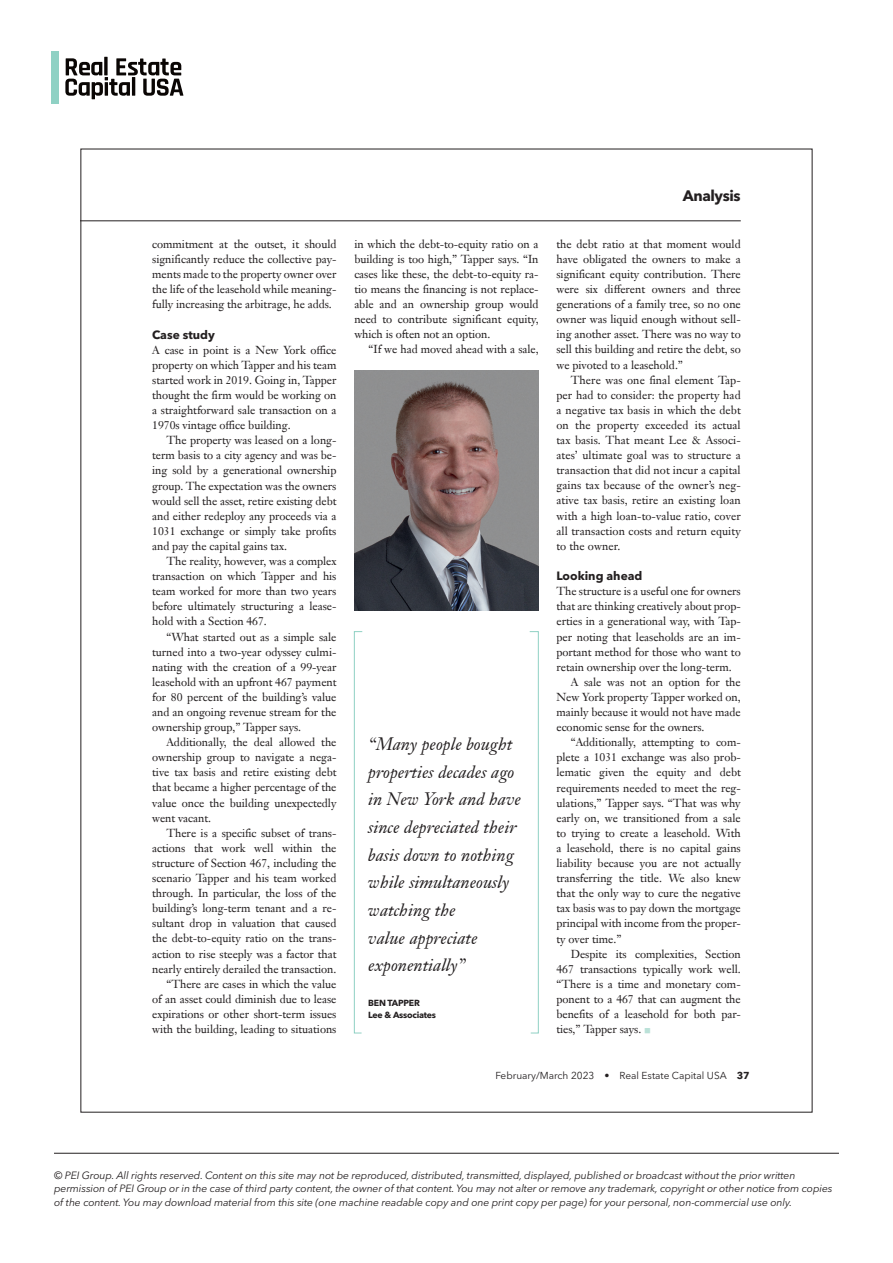
<style>
.page{position:relative;width:893px;height:1263px;background:#fff}
.page>*{position:absolute;margin:0;border:0;box-sizing:border-box;transform-origin:0 0}
.t1{font:italic 17.55px/27.6px "Janson Text LT Pro";color:#231f20}
.t2{font:700 15.15px "Avenir Next LT Pro";letter-spacing:-.025em;color:#231f20}
.t3{font:700 12px "Avenir Next LT Pro";color:#231f20}
.t4{font:11.25px/15.1px "Janson Text LT Pro";letter-spacing:-.005em;color:#231f20;text-align:justify}
.t5{font:italic 10.5px/13.5px "Avenir Next LT Pro";letter-spacing:-.01em;color:#231f20}
.t6{font:10.05px "Avenir Next LT Pro";color:#231f20}
.t7{font:700 8.85px/12.6px "Avenir Next LT Pro";letter-spacing:-.025em;color:#231f20}
.s1{color:#bbe1d8}
.s2{font-weight:700}
</style>
<div class="page">
<hr style="left:54px;top:1153px;width:785px;height:1px;background:#231f20">
<svg style="left:65px;top:58px;width:118px;height:41px"></svg>
<div style="left:51px;top:51px;width:7px;height:52px;background:#8fd1c4"></div>
<hr style="left:81px;top:221px;width:660px;height:1px;background:#231f20">
<img style="left:354px;top:370px;width:185px;height:240px">
<svg style="left:529px;top:631px;width:10px;height:403px"></svg>
<svg style="left:354px;top:631px;width:9px;height:403px"></svg>
<p class="t4" style="left:152px;top:236px;width:186px">commitment at the outset, it should significantly reduce the collective pay&shy;ments made to the property owner over the life of the leasehold while meaning&shy;fully increasing the arbitrage, he adds.</p>
<p class="t3" style="left:152px;top:327px;width:64px">Case study</p>
<p class="t4" style="left:152px;top:342px;width:186px">A case in point is a New York office property on which Tapper and his team started work in 2019. Going in, Tapper thought the firm would be working on a straightforward sale transaction on a 1970s vintage office building.</p>
<p class="t4" style="left:152px;top:433px;width:186px;text-indent:14px">The property was leased on a long&shy;term basis to a city agency and was be&shy;ing sold by a generational ownership group. The expectation was the owners would sell the asset, retire existing debt and either redeploy any proceeds via a 1031 exchange or simply take profits and pay the capital gains tax.</p>
<p class="t4" style="left:152px;top:553px;width:186px;text-indent:14px">The reality, however, was a complex transaction on which Tapper and his team worked for more than two years before ultimately structuring a lease&shy;hold with a Section 467.</p>
<p class="t4" style="left:152px;top:629px;width:186px;text-indent:14px">“What started out as a simple sale turned into a two-year odyssey culmi&shy;nating with the creation of a 99-year leasehold with an upfront 467 payment for 80 percent of the building’s value and an ongoing revenue stream for the ownership group,” Tapper says.</p>
<p class="t4" style="left:152px;top:735px;width:186px;text-indent:14px">Additionally, the deal allowed the ownership group to navigate a nega&shy;tive tax basis and retire existing debt that became a higher percentage of the value once the building unexpectedly went vacant.</p>
<p class="t4" style="left:152px;top:825px;width:186px;text-align:right">There is a specific subset of trans&shy;actions that work well within the structure of Section 467, including the scenario Tapper and his team worked through. In particular, the loss of the building’s long-term tenant and a re&shy;sultant drop in valuation that caused the debt-to-equity ratio on the trans&shy;action to rise steeply was a factor that nearly entirely derailed the transaction. “There are cases in which the value<br>of an asset could diminish due to lease expirations or other short-term issues with the building, leading to situations</p>
<p class="t4" style="left:354px;top:236px;width:186px">in which the debt-to-equity ratio on a building is too high,” Tapper says. “In cases like these, the debt-to-equity ra&shy;tio means the financing is not replace&shy;able and an ownership group would need to contribute significant equity, which is often not an option.</p>
<p class="t4" style="left:369px;top:342px;width:172px">“If we had moved ahead with a sale,</p>
<h1 class="t1" style="left:368px;top:730px;width:154px">“Many people bought properties decades ago in New York and have since depreciated their basis down to nothing while simultaneously watching the<br>value appreciate exponentially”</h1>
<p class="t7" style="left:368px;top:996px;width:69px">BEN TAPPER<br>Lee &amp; Associates</p>
<h2 class="t2" style="left:683px;top:187px;width:59px">Analysis</h2>
<p class="t4" style="left:556px;top:236px;width:186px">the debt ratio at that moment would have obligated the owners to make a significant equity contribution. There were six different owners and three generations of a family tree, so no one owner was liquid enough without sell&shy;ing another asset. There was no way to sell this building and retire the debt, so we pivoted to a leasehold.”</p>
<p class="t4" style="left:556px;top:372px;width:186px;text-indent:14px">There was one final element Tap&shy;per had to consider: the property had a negative tax basis in which the debt on the property exceeded its actual tax basis. That meant Lee &amp; Associ&shy;ates’ ultimate goal was to structure a transaction that did not incur a capital gains tax because of the owner’s neg&shy;ative tax basis, retire an existing loan with a high loan-to-value ratio, cover all transaction costs and return equity to the owner.</p>
<p class="t3" style="left:556px;top:569px;width:87px">Looking ahead</p>
<p class="t4" style="left:556px;top:584px;width:186px">The structure is a useful one for owners</p>
<p class="t4" style="left:556px;top:599px;width:186px">that are thinking creatively about prop-</p>
<p class="t4" style="left:556px;top:614px;width:186px">erties in a generational way, with Tap-</p>
<p class="t4" style="left:556px;top:629px;width:186px">per noting that leaseholds are an im-</p>
<p class="t4" style="left:556px;top:644px;width:186px">portant method for those who want to</p>
<p class="t4" style="left:556px;top:659px;width:177px">retain ownership over the long-term.</p>
<p class="t4" style="left:571px;top:674px;width:172px">A sale was not an option for the</p>
<p class="t4" style="left:556px;top:689px;width:186px">New York property Tapper worked on,</p>
<p class="t4" style="left:556px;top:704px;width:186px">mainly because it would not have made</p>
<p class="t4" style="left:556px;top:720px;width:150px">economic sense for the owners.</p>
<p class="t4" style="left:571px;top:735px;width:172px">“Additionally, attempting to com-</p>
<p class="t4" style="left:556px;top:750px;width:186px">plete a 1031 exchange was also prob-</p>
<p class="t4" style="left:556px;top:765px;width:186px">lematic given the equity and debt</p>
<p class="t4" style="left:556px;top:780px;width:186px">requirements needed to meet the reg-</p>
<p class="t4" style="left:556px;top:795px;width:186px">ulations,” Tapper says. “That was why</p>
<p class="t4" style="left:556px;top:810px;width:186px">early on, we transitioned from a sale</p>
<p class="t4" style="left:556px;top:825px;width:186px">to trying to create a leasehold. With</p>
<p class="t4" style="left:556px;top:840px;width:186px">a leasehold, there is no capital gains</p>
<p class="t4" style="left:556px;top:855px;width:186px">liability because you are not actually</p>
<p class="t4" style="left:556px;top:871px;width:186px">transferring the title. We also knew</p>
<p class="t4" style="left:556px;top:886px;width:186px">that the only way to cure the negative</p>
<p class="t4" style="left:556px;top:901px;width:186px">tax basis was to pay down the mortgage</p>
<p class="t4" style="left:556px;top:916px;width:186px">principal with income from the proper-</p>
<p class="t4" style="left:556px;top:931px;width:66px">ty over time.”</p>
<p class="t4" style="left:571px;top:946px;width:172px">Despite its complexities, Section</p>
<p class="t4" style="left:556px;top:961px;width:186px">467 transactions typically work well.</p>
<p class="t4" style="left:556px;top:976px;width:186px">“There is a time and monetary com-</p>
<p class="t4" style="left:556px;top:991px;width:186px">ponent to a 467 that can augment the</p>
<p class="t4" style="left:556px;top:1006px;width:186px">benefits of a leasehold for both par-</p>
<p class="t4" style="left:556px;top:1021px;width:96px">ties,” Tapper says. <span class="s1">■</span></p>
<p class="t6" style="left:495px;top:1069px;width:256px">February/March 2023 • Real Estate Capital USA <span class="s2">37</span></p>
<p class="t5" style="left:54px;top:1168px;width:780px">© PEI Group. All rights reserved. Content on this site may not be reproduced, distributed, transmitted, displayed, published or broadcast without the prior written permission of PEI Group or in the case of third party content, the owner of that content. You may not alter or remove any trademark, copyright or other notice from copies of the content. You may download material from this site (one machine readable copy and one print copy per page) for your personal, non-commercial use only.</p>
</div>
